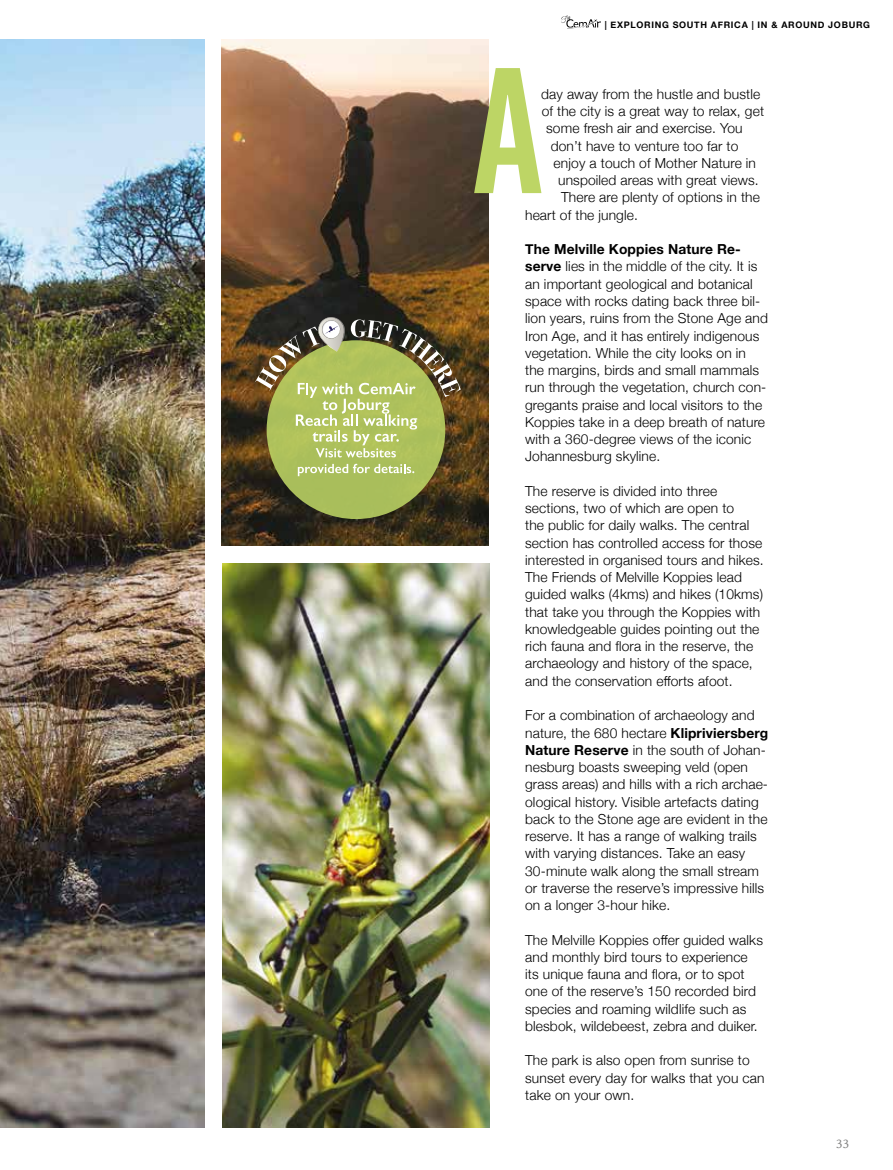
<style>
.page{position:relative;width:893px;height:1170px;background:#fff}
.page>*{position:absolute;margin:0;border:0;box-sizing:border-box;transform-origin:0 0}
.t1{font:300 13.8px/17.2px "Helvetica Neue";letter-spacing:.01em;color:#000}
.t2{font:12px "Iowan Old Style";color:#7e7e7d}
.t3{font:700 9px "Helvetica Neue";letter-spacing:.075em;color:#000}
.s1{font-weight:700}
</style>
<div class="page">
<img style="left:0;top:39px;width:204px;height:1088px">
<svg style="left:561px;top:15px;width:40px;height:13px"></svg>
<img style="left:221px;top:39px;width:268px;height:506px">
<svg style="left:474px;top:68px;width:67px;height:125px"></svg>
<img style="left:222px;top:563px;width:268px;height:564px">
<div style="left:267px;top:340px;width:178px;height:179px;background:#a9be5b;border-radius:50%"></div>
<svg style="left:298px;top:463px;width:116px;height:13px"></svg>
<svg style="left:255px;top:317px;width:206px;height:140px"></svg>
<p class="t3" style="left:605px;top:18px;width:267px">| EXPLORING SOUTH AFRICA | IN &amp; AROUND JOBURG</p>
<p class="t1" style="left:541px;top:84px;width:221px">day away from the hustle and bustle</p>
<p class="t1" style="left:542px;top:102px;width:224px">of the city is a great way to relax, get</p>
<p class="t1" style="left:546px;top:119px;width:198px">some fresh air and exercise. You</p>
<p class="t1" style="left:551px;top:136px;width:189px">don’t have to venture too far to</p>
<p class="t1" style="left:554px;top:153px;width:204px">enjoy a touch of Mother Nature in</p>
<p class="t1" style="left:558px;top:171px;width:202px">unspoiled areas with great views.</p>
<p class="t1" style="left:561px;top:188px;width:200px">There are plenty of options in the</p>
<p class="t1" style="left:525px;top:205px;width:114px">heart of the jungle.</p>
<p class="t1" style="left:525px;top:240px;width:244px"><span class="s1">The Melville Koppies Nature Re&shy;serve</span> lies in the middle of the city. It is an important geological and botanical space with rocks dating back three bil&shy;lion years, ruins from the Stone Age and Iron Age, and it has entirely indigenous vegetation. While the city looks on in the margins, birds and small mammals run through the vegetation, church con&shy;gregants praise and local visitors to the Koppies take in a deep breath of nature with a 360-degree views of the iconic Johannesburg skyline.</p>
<p class="t1" style="left:525px;top:481px;width:240px">The reserve is divided into three sections, two of which are open to<br>the public for daily walks. The central section has controlled access for those interested in organised tours and hikes.<br>The Friends of Melville Koppies lead guided walks (4kms) and hikes (10kms) that take you through the Koppies with knowledgeable guides pointing out the rich fauna and flora in the reserve, the archaeology and history of the space, and the conservation efforts afoot.</p>
<p class="t1" style="left:525px;top:705px;width:244px">For a combination of archaeology and nature, the 680 hectare <span class="s1">Klipriviersberg Nature Reserve</span> in the south of Johan&shy;nesburg boasts sweeping veld (open grass areas) and hills with a rich archae&shy;ological history. Visible artefacts dating back to the Stone age are evident in the reserve. It has a range of walking trails with varying distances. Take an easy 30-minute walk along the small stream or traverse the reserve’s impressive hills on a longer 3-hour hike.</p>
<p class="t1" style="left:525px;top:930px;width:239px">The Melville Koppies offer guided walks and monthly bird tours to experience its unique fauna and flora, or to spot one of the reserve’s 150 recorded bird species and roaming wildlife such as blesbok, wildebeest, zebra and duiker.</p>
<p class="t1" style="left:525px;top:1050px;width:241px">The park is also open from sunrise to sunset every day for walks that you can take on your own.</p>
<p class="t2" style="left:836px;top:1132px;width:15px">33</p>
</div>
